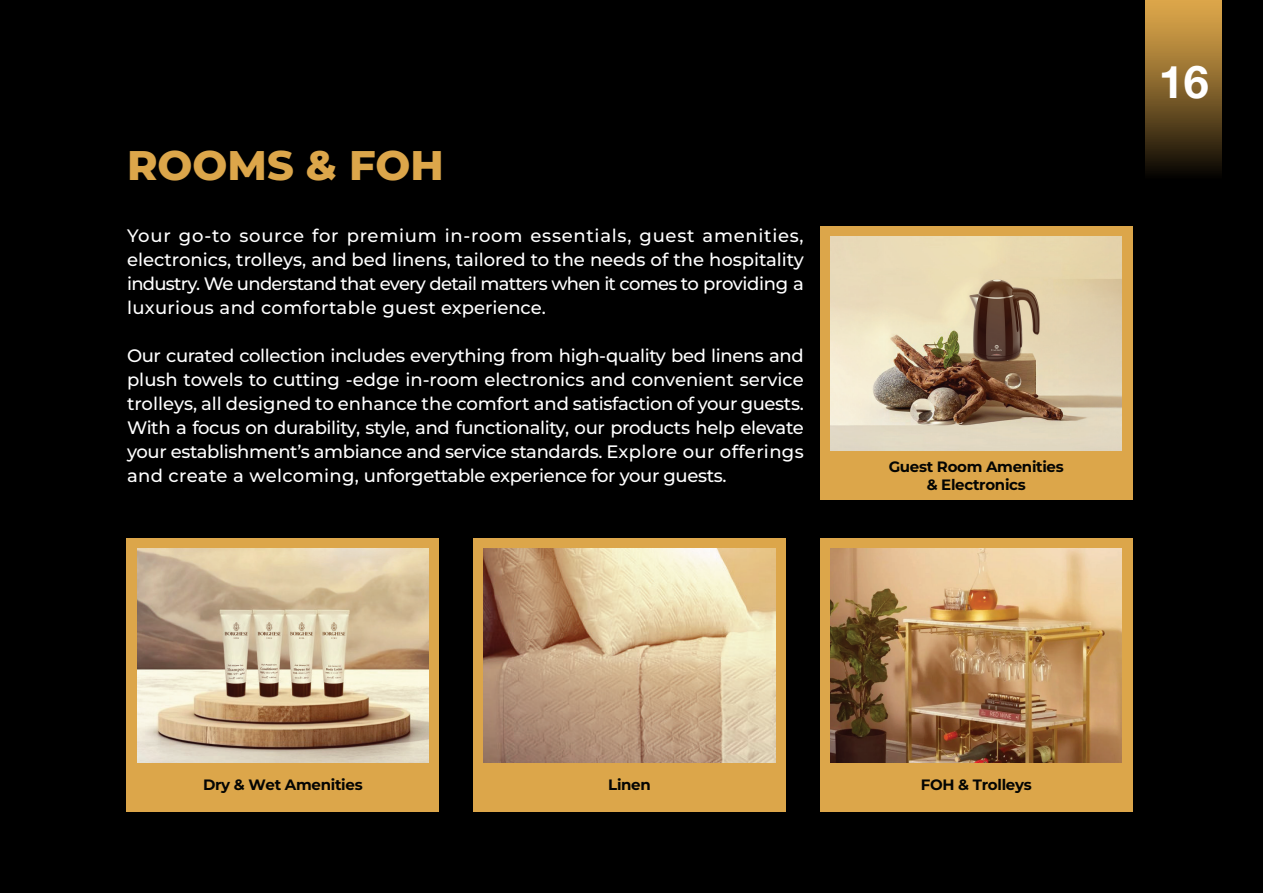
<style>
.page{position:relative;width:1263px;height:893px;background:#000}
.page>*{position:absolute;margin:0;border:0;box-sizing:border-box;transform-origin:0 0}
.t1{font:700 45px "Helvetica Neue";color:#fff}
.t2{font:800 41.4px "Montserrat";color:#dca64a}
.t3{font:500 18px/24px "Montserrat";letter-spacing:-.005em;color:#fff;text-align:justify}
.t4{font:700 15px/18px "Montserrat";letter-spacing:-.02em;color:#040503;text-align:center}
</style>
<div class="page">
<div style="left:820px;top:226px;width:312px;height:274px;background:#dca64a"></div>
<img style="left:830px;top:237px;width:292px;height:214px">
<div style="left:820px;top:538px;width:312px;height:274px;background:#dca64a"></div>
<img style="left:830px;top:549px;width:291px;height:213px">
<div style="left:127px;top:538px;width:312px;height:274px;background:#dca64a"></div>
<img style="left:137px;top:549px;width:291px;height:213px">
<div style="left:473px;top:538px;width:313px;height:274px;background:#dca64a"></div>
<img style="left:484px;top:549px;width:291px;height:213px">
<div style="left:1145px;top:0;width:77px;height:180px;background:linear-gradient(to bottom,#ecb24f,#0d0904)"></div>
<h2 class="t2" style="left:127px;top:135px;width:318px">ROOMS &amp; FOH</h2>
<p class="t3" style="left:127px;top:224px;width:678px">Your go-to source for premium in-room essentials, guest amenities, electronics, trolleys, and bed linens, tailored to the needs of the hospitality industry. We understand that every detail matters when it comes to providing a luxurious and comfortable guest experience.</p>
<p class="t3" style="left:127px;top:344px;width:678px">Our curated collection includes everything from high-quality bed linens and plush towels to cutting -edge in-room electronics and convenient service trolleys, all designed to enhance the comfort and satisfaction of your guests.<br>With a focus on durability, style, and functionality, our products help elevate your establishment’s ambiance and service standards. Explore our offerings and create a welcoming, unforgettable experience for your guests.</p>
<p class="t4" style="left:889px;top:458px;width:177px">Guest Room Amenities &amp; Electronics</p>
<h1 class="t1" style="left:1159px;top:54px;width:52px">16</h1>
<p class="t4" style="left:203px;top:776px;width:161px">Dry &amp; Wet Amenities</p>
<p class="t4" style="left:608px;top:776px;width:44px">Linen</p>
<p class="t4" style="left:921px;top:776px;width:112px">FOH &amp; Trolleys</p>
</div>
